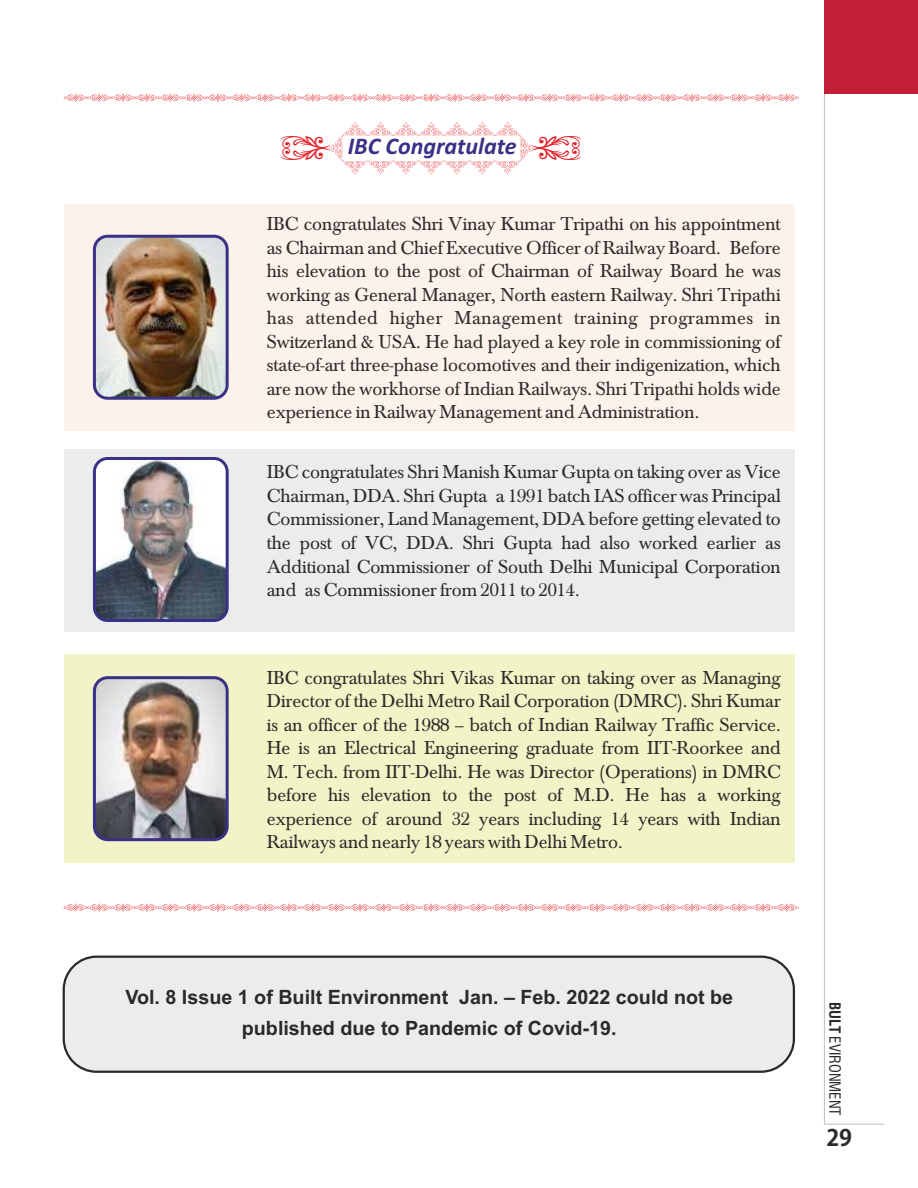
<style>
.page{position:relative;width:918px;height:1188px;background:#fff}
.page>*{position:absolute;margin:0;border:0;box-sizing:border-box;transform-origin:0 0}
.t1{font:36px "Vintage Decorative Signs 3";color:#e31e24}
.t2{font:italic 700 24px "Calibri";color:#393185}
.t3{font:700 22.5px "Adobe Gothic Std";color:#2b2a29}
.t4{font:700 19.65px/31px "Arial";color:#2b2a29;text-align:center}
.t5{font:19.5px/23.5px "Baskerville";color:#2b2a29;text-align:justify}
.t6{font:condensed 15px "Swiss 721 BT";color:#2b2a29}
.s1{font-weight:700}
</style>
<div class="page">
<hr style="left:824px;top:94px;width:1px;height:1030px;background:#c5c6c6">
<div style="left:824px;top:0;width:94px;height:94px;background:#c21f39"></div>
<hr style="left:824px;top:1124px;width:60px;height:1px;background:#c5c6c6">
<div style="left:64px;top:204px;width:731px;height:226px;background:#fdf1ec"></div>
<img style="left:94px;top:236px;width:133px;height:162px;border-radius:13px">
<div style="left:93px;top:235px;width:136px;height:165px;border:3px solid #393185;border-radius:13px"></div>
<svg style="left:64px;top:94px;width:735px;height:8px"></svg>
<div style="left:64px;top:449px;width:731px;height:183px;background:#ebecec"></div>
<img style="left:94px;top:458px;width:133px;height:162px;border-radius:13px">
<div style="left:93px;top:457px;width:136px;height:165px;border:3px solid #393185;border-radius:13px"></div>
<div style="left:64px;top:654px;width:731px;height:209px;background:#f3f3c8"></div>
<img style="left:94px;top:678px;width:133px;height:162px;border-radius:13px">
<div style="left:93px;top:676px;width:136px;height:165px;border:3px solid #393185;border-radius:13px"></div>
<div style="left:63px;top:956px;width:732px;height:117px;background:#ebecec;border:2px solid #2b2a29;border-radius:33px"></div>
<svg style="left:64px;top:904px;width:735px;height:7px"></svg>
<svg style="left:329px;top:122px;width:205px;height:52px"></svg>
<h1 class="t1" style="left:281px;top:134px;width:51px">;</h1>
<p class="t2" style="left:348px;top:136px;width:170px">IBC Congratulate</p>
<h1 class="t1" style="left:581px;top:162px;width:51px;rotate:-180deg">;</h1>
<p class="t5" style="left:267px;top:212px;width:515px">IBC congratulates Shri Vinay Kumar Tripathi on his appointment as Chairman and Chief Executive Officer of Railway Board. Before his elevation to the post of Chairman of Railway Board he was working as General Manager, North eastern Railway. Shri Tripathi has attended higher Management training programmes in Switzerland &amp; USA. He had played a key role in commissioning of state-of-art three-phase locomotives and their indigenization, which are now the workhorse of Indian Railways. Shri Tripathi holds wide experience in Railway Management and Administration.</p>
<p class="t5" style="left:267px;top:461px;width:515px">IBC congratulates Shri Manish Kumar Gupta on taking over as Vice Chairman, DDA. Shri Gupta a 1991 batch IAS officer was Principal Commissioner, Land Management, DDA before getting elevated to the post of VC, DDA. Shri Gupta had also worked earlier as Additional Commissioner of South Delhi Municipal Corporation and as Commissioner from 2011 to 2014.</p>
<p class="t5" style="left:267px;top:666px;width:515px">IBC congratulates Shri Vikas Kumar on taking over as Managing Director of the Delhi Metro Rail Corporation (DMRC). Shri Kumar is an officer of the 1988 – batch of Indian Railway Traffic Service.<br>He is an Electrical Engineering graduate from IIT-Roorkee and M. Tech. from IIT-Delhi. He was Director (Operations) in DMRC before his elevation to the post of M.D. He has a working experience of around 32 years including 14 years with Indian Railways and nearly 18 years with Delhi Metro.</p>
<p class="t4" style="left:125px;top:983px;width:609px">Vol. 8 Issue 1 of Built Environment Jan. – Feb. 2022 could not be published due to Pandemic of Covid-19.</p>
<p class="t6" style="left:841px;top:1002px;width:115px;rotate:90deg"><span class="s1">BULT</span> EVIRONMENT</p>
<p class="t3" style="left:826px;top:1126px;width:27px">29</p>
</div>
